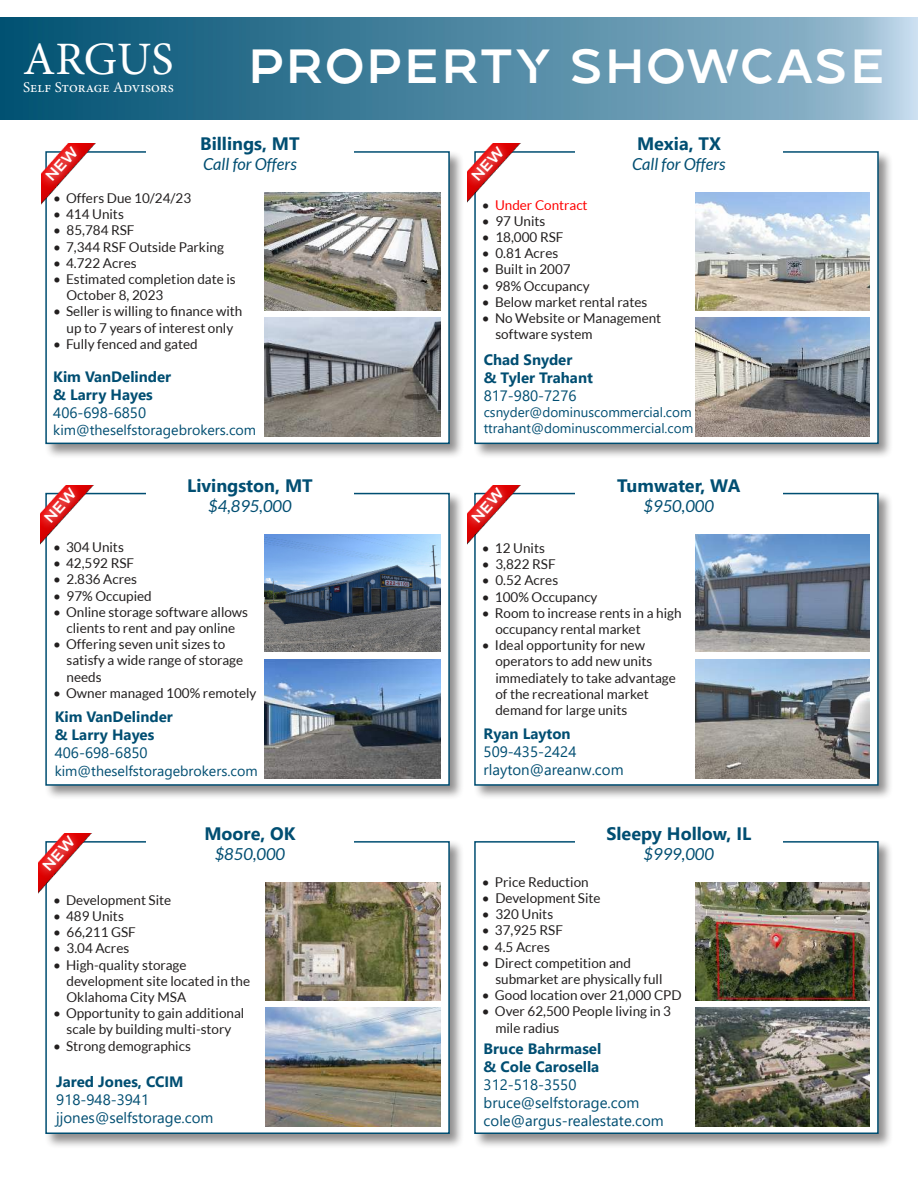
<style>
.page{position:relative;width:918px;height:1188px;background:#fff}
.page>*{position:absolute;margin:0;border:0;box-sizing:border-box;transform-origin:0 0}
.t1{font:48px "RM Connect";letter-spacing:.04em;color:#fff}
.t2{font:46.5px "Minion Pro";color:#fff}
.t3{font:700 18px "Segoe UI";color:#004e72}
.t4{font:italic 16.5px "Lato";color:#004e72}
.t5{font:15px/18px "Segoe UI";color:#004e72}
.t6{font:700 15px/18px "Segoe UI";color:#004e72}
.t7{font:15px "Minion Pro";color:#fff}
.t8{font:14.25px "Segoe UI";color:#004e72}
.t9{font:13.5px/16.2px "Lato";color:#221f1f}
.t10{font:13.5px/16.2px "Segoe UI";color:#004e72}
.t11{font:13.5px "Lato";color:#f00}
.s1{color:#221f1f}
</style>
<div class="page">
<img style="left:0;top:18px;width:918px;height:101px">
<div style="left:44px;top:840px;width:421px;height:309px;background:#221f1f;opacity:.5"></div>
<div style="left:45px;top:841px;width:405px;height:293px;background:#fff;border:2px solid #004e72"></div>
<div style="left:146px;top:827px;width:208px;height:40px;background:#fff"></div>
<img style="left:265px;top:1008px;width:175px;height:118px">
<img style="left:265px;top:882px;width:175px;height:118px">
<img style="left:39px;top:833px;width:59px;height:67px">
<div style="left:44px;top:491px;width:421px;height:310px;background:#221f1f;opacity:.5"></div>
<div style="left:45px;top:493px;width:405px;height:293px;background:#fff;border:2px solid #004e72"></div>
<div style="left:146px;top:479px;width:208px;height:40px;background:#fff"></div>
<img style="left:265px;top:660px;width:175px;height:118px">
<img style="left:40px;top:485px;width:59px;height:66px">
<img style="left:265px;top:534px;width:175px;height:118px">
<div style="left:473px;top:491px;width:420px;height:310px;background:#221f1f;opacity:.5"></div>
<div style="left:474px;top:493px;width:405px;height:293px;background:#fff;border:2px solid #004e72"></div>
<div style="left:575px;top:479px;width:208px;height:40px;background:#fff"></div>
<img style="left:696px;top:659px;width:173px;height:119px">
<img style="left:696px;top:534px;width:173px;height:118px">
<img style="left:468px;top:485px;width:59px;height:66px">
<div style="left:473px;top:840px;width:420px;height:309px;background:#221f1f;opacity:.5"></div>
<div style="left:474px;top:841px;width:405px;height:293px;background:#fff;border:2px solid #004e72"></div>
<div style="left:575px;top:827px;width:208px;height:40px;background:#fff"></div>
<img style="left:696px;top:1008px;width:173px;height:118px">
<img style="left:696px;top:882px;width:173px;height:118px">
<div style="left:44px;top:150px;width:421px;height:309px;background:#221f1f;opacity:.5"></div>
<div style="left:45px;top:151px;width:405px;height:293px;background:#fff;border:2px solid #004e72"></div>
<div style="left:146px;top:137px;width:208px;height:40px;background:#fff"></div>
<img style="left:265px;top:318px;width:175px;height:118px">
<img style="left:265px;top:193px;width:175px;height:117px">
<img style="left:42px;top:144px;width:59px;height:66px">
<div style="left:473px;top:150px;width:420px;height:309px;background:#221f1f;opacity:.5"></div>
<div style="left:474px;top:151px;width:405px;height:293px;background:#fff;border:2px solid #004e72"></div>
<div style="left:575px;top:137px;width:208px;height:40px;background:#fff"></div>
<img style="left:696px;top:318px;width:173px;height:118px">
<img style="left:696px;top:193px;width:173px;height:117px">
<img style="left:468px;top:144px;width:59px;height:66px">
<svg style="left:38px;top:833px;width:51px;height:51px"></svg>
<svg style="left:40px;top:485px;width:50px;height:51px"></svg>
<svg style="left:458px;top:485px;width:60px;height:51px"></svg>
<svg style="left:41px;top:143px;width:51px;height:52px"></svg>
<svg style="left:458px;top:143px;width:60px;height:52px"></svg>
<h2 class="t2" style="left:23px;top:31px;width:152px">ARGUS</h2>
<p class="t7" style="left:23px;top:78px;width:152px">Self Storage Advisors</p>
<h1 class="t1" style="left:249px;top:39px;width:638px">PROPERTY SHOWCASE</h1>
<h3 class="t3" style="left:200px;top:137px;width:101px">Billings, MT</h3>
<p class="t4" style="left:203px;top:156px;width:95px">Call for Offers</p>
<h3 class="t3" style="left:637px;top:137px;width:85px">Mexia, TX</h3>
<p class="t4" style="left:632px;top:156px;width:95px">Call for Offers</p>
<p class="t9" style="left:53px;top:191px;width:140px">• Offers Due 10/24/23</p>
<p class="t9" style="left:53px;top:207px;width:72px">• 414 Units</p>
<p class="t9" style="left:53px;top:223px;width:83px">• 85,784 RSF</p>
<p class="t9" style="left:53px;top:239px;width:172px">• 7,344 RSF Outside Parking</p>
<p class="t9" style="left:53px;top:256px;width:85px">• 4.722 Acres</p>
<p class="t9" style="left:67px;top:272px;width:171px;text-indent:-14px">• Estimated completion date is<br>October 8, 2023</p>
<p class="t9" style="left:53px;top:303px;width:191px;text-align:center">• Seller is willing to 昀椀nance with up to 7 years of interest only</p>
<p class="t9" style="left:53px;top:337px;width:146px">• Fully fenced and gated</p>
<p class="t6" style="left:53px;top:369px;width:120px">Kim VanDelinder &amp; Larry Hayes</p>
<p class="t5" style="left:53px;top:405px;width:94px">406-698-6850</p>
<p class="t8" style="left:53px;top:424px;width:204px">kim@theselfstoragebrokers.com</p>
<h3 class="t3" style="left:187px;top:478px;width:127px">Livingston, MT</h3>
<p class="t4" style="left:208px;top:498px;width:85px">$4,895,000</p>
<p class="t9" style="left:53px;top:540px;width:72px">• 304 Units</p>
<p class="t9" style="left:53px;top:556px;width:83px">• 42,592 RSF</p>
<p class="t9" style="left:53px;top:572px;width:86px">• 2.836 Acres</p>
<p class="t9" style="left:53px;top:589px;width:100px">• 97% Occupied</p>
<p class="t9" style="left:53px;top:605px;width:197px;text-align:center">• Online storage software allows clients to rent and pay online</p>
<p class="t9" style="left:67px;top:637px;width:178px;text-indent:-14px">• Offering seven unit sizes to satisfy a wide range of storage needs</p>
<p class="t9" style="left:53px;top:686px;width:205px">• Owner managed 100% remotely</p>
<p class="t6" style="left:55px;top:710px;width:120px">Kim VanDelinder &amp; Larry Hayes</p>
<p class="t5" style="left:55px;top:746px;width:94px">406-698-6850</p>
<p class="t8" style="left:55px;top:765px;width:204px">kim@theselfstoragebrokers.com</p>
<h3 class="t3" style="left:204px;top:826px;width:93px">Moore, OK</h3>
<p class="t4" style="left:215px;top:846px;width:72px">$850,000</p>
<p class="t9" style="left:53px;top:893px;width:120px">• Development Site</p>
<p class="t9" style="left:53px;top:909px;width:72px">• 489 Units</p>
<p class="t9" style="left:53px;top:925px;width:84px">• 66,211 GSF</p>
<p class="t9" style="left:53px;top:941px;width:78px">• 3.04 Acres</p>
<p class="t9" style="left:67px;top:958px;width:185px;text-indent:-14px">• High-quality storage development site located in the<br>Oklahoma City MSA</p>
<p class="t9" style="left:53px;top:1006px;width:193px;text-align:center">• Opportunity to gain additional scale by building multi-story</p>
<p class="t9" style="left:53px;top:1039px;width:139px">• Strong demographics</p>
<p class="t6" style="left:56px;top:1074px;width:129px">Jared Jones, CCIM</p>
<p class="t5" style="left:56px;top:1092px;width:159px">918-948-3941 jjones@selfstorage.com</p>
<p class="t11" style="left:482px;top:199px;width:107px"><span class="s1">•</span> Under Contract</p>
<p class="t9" style="left:482px;top:214px;width:65px">• 97 Units</p>
<p class="t9" style="left:482px;top:230px;width:83px">• 18,000 RSF</p>
<p class="t9" style="left:482px;top:246px;width:78px">• 0.81 Acres</p>
<p class="t9" style="left:482px;top:262px;width:90px">• Built in 2007</p>
<p class="t9" style="left:482px;top:278px;width:109px">• 98% Occupancy</p>
<p class="t9" style="left:482px;top:295px;width:167px">• Below market rental rates</p>
<p class="t9" style="left:495px;top:311px;width:167px;text-indent:-14px">• No Website or Management software system</p>
<p class="t6" style="left:484px;top:352px;width:111px">Chad Snyder<br>&amp; Tyler Trahant</p>
<p class="t5" style="left:484px;top:388px;width:94px">817-980-7276</p>
<p class="t10" style="left:484px;top:405px;width:211px">csnyder@dominuscommercial.com ttrahant@dominuscommercial.com</p>
<h3 class="t3" style="left:617px;top:478px;width:125px">Tumwater, WA</h3>
<p class="t4" style="left:644px;top:498px;width:72px">$950,000</p>
<p class="t9" style="left:482px;top:541px;width:65px">• 12 Units</p>
<p class="t9" style="left:482px;top:557px;width:75px">• 3,822 RSF</p>
<p class="t9" style="left:482px;top:573px;width:78px">• 0.52 Acres</p>
<p class="t9" style="left:482px;top:590px;width:117px">• 100% Occupancy</p>
<p class="t9" style="left:495px;top:606px;width:188px;text-indent:-14px">• Room to increase rents in a high occupancy rental market</p>
<p class="t9" style="left:495px;top:638px;width:182px;text-indent:-14px">• Ideal opportunity for new operators to add new units immediately to take advantage of the recreational market demand for large units</p>
<p class="t6" style="left:484px;top:726px;width:89px">Ryan Layton</p>
<p class="t5" style="left:484px;top:744px;width:141px">509-435-2424 rlayton@areanw.com</p>
<h3 class="t3" style="left:606px;top:826px;width:146px">Sleepy Hollow, IL</h3>
<p class="t4" style="left:644px;top:846px;width:72px">$999,000</p>
<p class="t9" style="left:482px;top:875px;width:108px">• Price Reduction</p>
<p class="t9" style="left:482px;top:891px;width:120px">• Development Site</p>
<p class="t9" style="left:482px;top:907px;width:73px">• 320 Units</p>
<p class="t9" style="left:482px;top:923px;width:83px">• 37,925 RSF</p>
<p class="t9" style="left:482px;top:940px;width:70px">• 4.5 Acres</p>
<p class="t9" style="left:495px;top:956px;width:169px;text-indent:-14px">• Direct competition and submarket are physically full</p>
<p class="t9" style="left:482px;top:988px;width:201px">• Good location over 21,000 CPD</p>
<p class="t9" style="left:495px;top:1004px;width:177px;text-indent:-14px">• Over 62,500 People living in 3 mile radius</p>
<p class="t6" style="left:484px;top:1041px;width:119px">Bruce Bahrmasel &amp; Cole Carosella</p>
<p class="t5" style="left:484px;top:1077px;width:182px">312-518-3550 bruce@selfstorage.com cole@argus-realestate.com</p>
</div>
